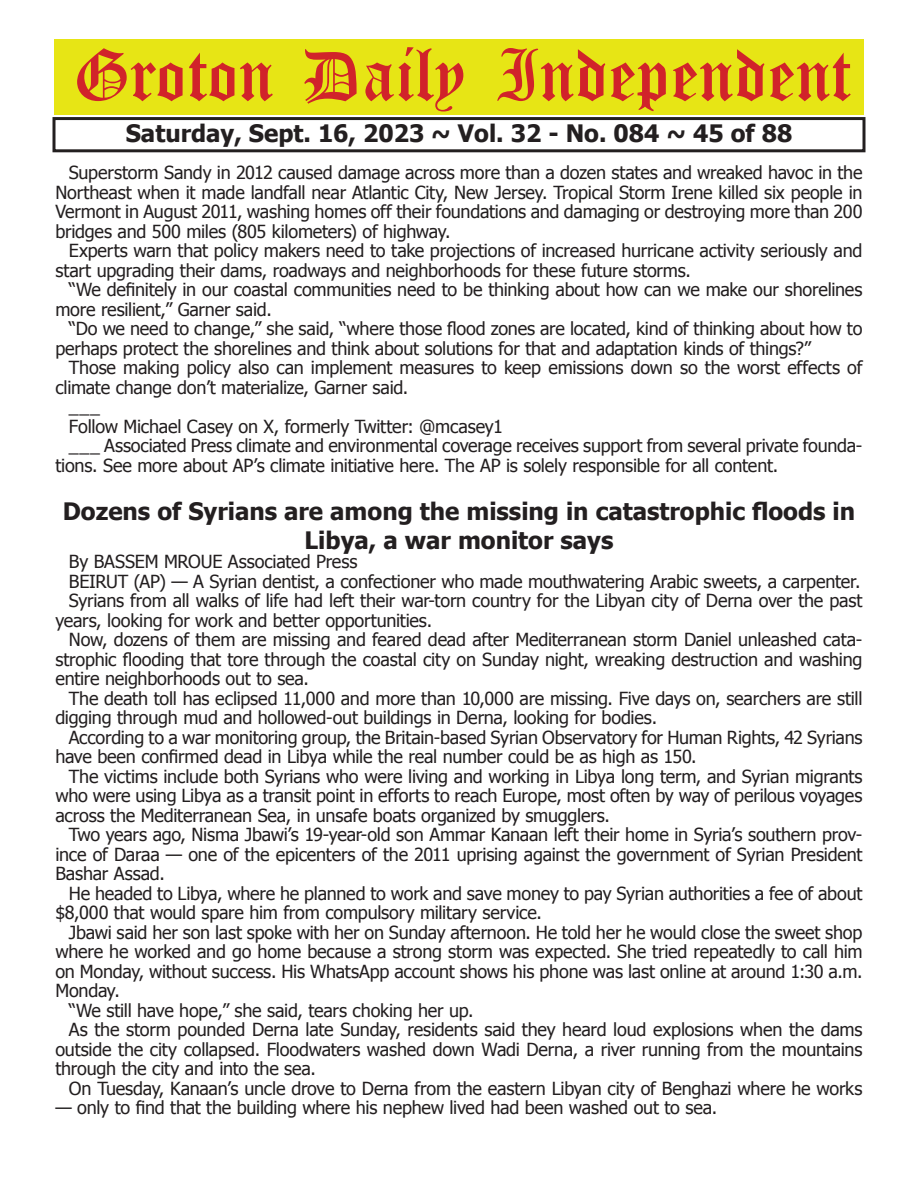
<style>
.page{position:relative;width:918px;height:1188px;background:#fff}
.page>*{position:absolute;margin:0;border:0;box-sizing:border-box;transform-origin:0 0}
.t1{font:54px "Old English Five";color:#d1232a}
.t2{font:700 24px/28.8px "Tahoma";color:#231f20;text-align:center}
.t3{font:18px/19.5px "Tahoma";letter-spacing:-.01em;color:#231f20}
</style>
<div class="page">
<div style="left:52px;top:117px;width:814px;height:35px;border:3px solid #231f20"></div>
<div style="left:54px;top:40px;width:810px;height:75px;background:#e7e515"></div>
<h1 class="t1" style="left:73px;top:50px;width:779px">Groton Daily Independent</h1>
<h2 class="t2" style="left:126px;top:117px;width:668px">Saturday, Sept. 16, 2023 ~ Vol. 32 - No. 084 ~ 45 of 88</h2>
<p class="t3" style="left:55px;top:162px;width:809px;text-align:justify;text-indent:14px">Superstorm Sandy in 2012 caused damage across more than a dozen states and wreaked havoc in the Northeast when it made landfall near Atlantic City, New Jersey. Tropical Storm Irene killed six people in Vermont in August 2011, washing homes off their foundations and damaging or destroying more than 200 bridges and 500 miles (805 kilometers) of highway.</p>
<p class="t3" style="left:55px;top:240px;width:809px;text-indent:14px">Experts warn that policy makers need to take projections of increased hurricane activity seriously and start upgrading their dams, roadways and neighborhoods for these future storms.</p>
<p class="t3" style="left:55px;top:279px;width:809px;text-indent:14px">“We definitely in our coastal communities need to be thinking about how can we make our shorelines more resilient,” Garner said.</p>
<p class="t3" style="left:55px;top:318px;width:809px;text-indent:14px">“Do we need to change,” she said, “where those flood zones are located, kind of thinking about how to perhaps protect the shorelines and think about solutions for that and adaptation kinds of things?”</p>
<p class="t3" style="left:69px;top:357px;width:795px">Those making policy also can implement measures to keep emissions down so the worst effects of</p>
<p class="t3" style="left:55px;top:377px;width:355px">climate change don’t materialize, Garner said.</p>
<p class="t3" style="left:69px;top:396px;width:33px">___</p>
<p class="t3" style="left:69px;top:416px;width:436px">Follow Michael Casey on X, formerly Twitter: @mcasey1</p>
<p class="t3" style="left:69px;top:435px;width:795px">___ Associated Press climate and environmental coverage receives support from several private founda-</p>
<p class="t3" style="left:55px;top:455px;width:724px">tions. See more about AP’s climate initiative here. The AP is solely responsible for all content.</p>
<h2 class="t2" style="left:63px;top:496px;width:794px">Dozens of Syrians are among the missing in catastrophic floods in<br>Libya, a war monitor says</h2>
<p class="t3" style="left:69px;top:551px;width:290px">By BASSEM MROUE Associated Press</p>
<p class="t3" style="left:69px;top:571px;width:793px">BEIRUT (AP) — A Syrian dentist, a confectioner who made mouthwatering Arabic sweets, a carpenter.</p>
<p class="t3" style="left:69px;top:590px;width:795px">Syrians from all walks of life had left their war-torn country for the Libyan city of Derna over the past</p>
<p class="t3" style="left:55px;top:610px;width:378px">years, looking for work and better opportunities.</p>
<p class="t3" style="left:69px;top:629px;width:795px">Now, dozens of them are missing and feared dead after Mediterranean storm Daniel unleashed cata-</p>
<p class="t3" style="left:55px;top:649px;width:809px">strophic flooding that tore through the coastal city on Sunday night, wreaking destruction and washing</p>
<p class="t3" style="left:55px;top:668px;width:255px">entire neighborhoods out to sea.</p>
<p class="t3" style="left:69px;top:688px;width:795px">The death toll has eclipsed 11,000 and more than 10,000 are missing. Five days on, searchers are still</p>
<p class="t3" style="left:55px;top:707px;width:603px">digging through mud and hollowed-out buildings in Derna, looking for bodies.</p>
<p class="t3" style="left:69px;top:727px;width:795px">According to a war monitoring group, the Britain-based Syrian Observatory for Human Rights, 42 Syrians</p>
<p class="t3" style="left:55px;top:746px;width:643px">have been confirmed dead in Libya while the real number could be as high as 150.</p>
<p class="t3" style="left:69px;top:766px;width:795px">The victims include both Syrians who were living and working in Libya long term, and Syrian migrants</p>
<p class="t3" style="left:55px;top:785px;width:809px">who were using Libya as a transit point in efforts to reach Europe, most often by way of perilous voyages</p>
<p class="t3" style="left:55px;top:805px;width:556px">across the Mediterranean Sea, in unsafe boats organized by smugglers.</p>
<p class="t3" style="left:69px;top:824px;width:795px">Two years ago, Nisma Jbawi’s 19-year-old son Ammar Kanaan left their home in Syria’s southern prov-</p>
<p class="t3" style="left:55px;top:844px;width:809px">ince of Daraa — one of the epicenters of the 2011 uprising against the government of Syrian President</p>
<p class="t3" style="left:55px;top:863px;width:111px">Bashar Assad.</p>
<p class="t3" style="left:69px;top:883px;width:795px">He headed to Libya, where he planned to work and save money to pay Syrian authorities a fee of about</p>
<p class="t3" style="left:55px;top:902px;width:488px">$8,000 that would spare him from compulsory military service.</p>
<p class="t3" style="left:69px;top:922px;width:795px">Jbawi said her son last spoke with her on Sunday afternoon. He told her he would close the sweet shop</p>
<p class="t3" style="left:55px;top:941px;width:809px">where he worked and go home because a strong storm was expected. She tried repeatedly to call him</p>
<p class="t3" style="left:55px;top:961px;width:809px">on Monday, without success. His WhatsApp account shows his phone was last online at around 1:30 a.m.</p>
<p class="t3" style="left:55px;top:980px;width:66px">Monday.</p>
<p class="t3" style="left:69px;top:1000px;width:406px">“We still have hope,” she said, tears choking her up.</p>
<p class="t3" style="left:69px;top:1019px;width:795px">As the storm pounded Derna late Sunday, residents said they heard loud explosions when the dams</p>
<p class="t3" style="left:55px;top:1039px;width:809px">outside the city collapsed. Floodwaters washed down Wadi Derna, a river running from the mountains</p>
<p class="t3" style="left:55px;top:1058px;width:262px">through the city and into the sea.</p>
<p class="t3" style="left:69px;top:1078px;width:795px">On Tuesday, Kanaan’s uncle drove to Derna from the eastern Libyan city of Benghazi where he works</p>
<p class="t3" style="left:55px;top:1097px;width:663px">— only to find that the building where his nephew lived had been washed out to sea.</p>
</div>
